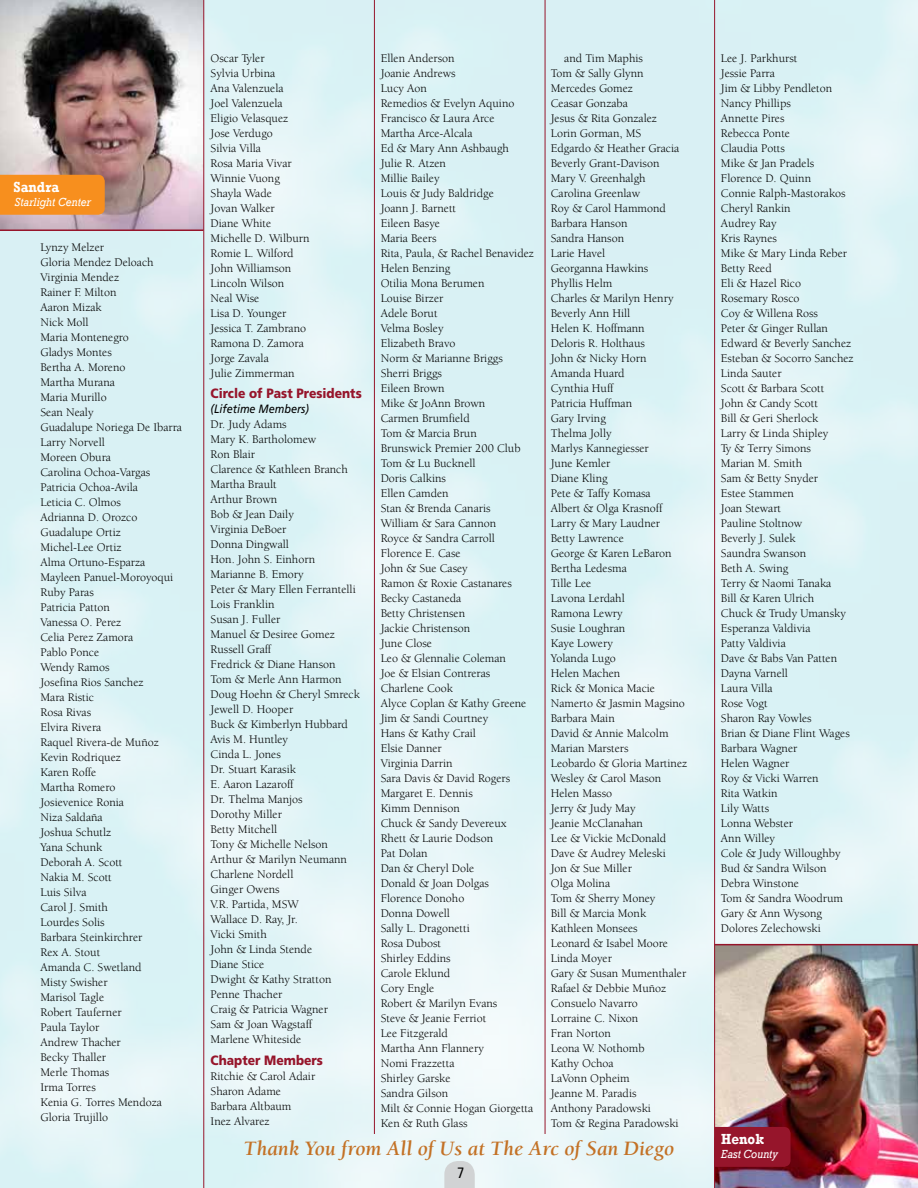
<style>
.page{position:relative;width:918px;height:1188px;background:#fff}
.page>*{position:absolute;margin:0;border:0;box-sizing:border-box;transform-origin:0 0}
.t1{font:italic 700 21px "Berkeley";color:#c37125}
.t2{font:700 15px "Rockwell";color:#fff;scale:.9 1}
.t3{font:condensed 15px "Frutiger";color:#000}
.t4{font:900 13.5px "Frutiger";color:#96152b;scale:.9 1}
.t5{font:12px/15px "Berkeley";color:#000}
.t6{font:italic 12px "Rockwell";color:#fff;scale:.9 1}
.t7{font:italic 12px "Frutiger";color:#000;scale:.9 1}
</style>
<div class="page">
<img style="left:715px;top:945px;width:203px;height:243px">
<svg style="left:444px;top:1161px;width:31px;height:27px"></svg>
<hr style="left:374px;top:0;width:1px;height:1134px;background:#96152b">
<hr style="left:545px;top:0;width:1px;height:1134px;background:#96152b">
<img style="left:0;top:0;width:203px;height:230px">
<div style="left:0;top:175px;width:105px;height:40px;background:#f78f1e"></div>
<hr style="left:0;top:230px;width:204px;height:1px;background:#96152b">
<hr style="left:714px;top:944px;width:204px;height:1px;background:#96152b">
<hr style="left:203px;top:0;width:1px;height:1188px;background:#96152b">
<div style="left:715px;top:1127px;width:76px;height:40px;background:#96152b"></div>
<hr style="left:714px;top:0;width:1px;height:1188px;background:#96152b">
<p class="t2" style="left:14px;top:178px;width:52px">Sandra</p>
<p class="t6" style="left:15px;top:195px;width:86px">Starlight Center</p>
<p class="t5" style="left:40px;top:240px;width:143px">Lynzy Melzer<br>Gloria Mendez Deloach<br>Virginia Mendez<br>Rainer F. Milton<br>Aaron Mizak<br>Nick Moll<br>Maria Montenegro<br>Gladys Montes<br>Bertha A. Moreno<br>Martha Murana<br>Maria Murillo<br>Sean Nealy<br>Guadalupe Noriega De Ibarra<br>Larry Norvell<br>Moreen Obura<br>Carolina Ochoa-Vargas<br>Patricia Ochoa-Avila<br>Leticia C. Olmos<br>Adrianna D. Orozco<br>Guadalupe Ortiz<br>Michel-Lee Ortiz<br>Alma Ortuno-Esparza<br>Mayleen Panuel-Moroyoqui<br>Ruby Paras<br>Patricia Patton<br>Vanessa O. Perez<br>Celia Perez Zamora<br>Pablo Ponce<br>Wendy Ramos<br>Josefina Rios Sanchez<br>Mara Ristic<br>Rosa Rivas<br>Elvira Rivera<br>Raquel Rivera-de Muñoz<br>Kevin Rodriquez<br>Karen Roffe<br>Martha Romero<br>Josievenice Ronia<br>Niza Saldaña<br>Joshua Schutlz<br>Yana Schunk<br>Deborah A. Scott<br>Nakia M. Scott<br>Luis Silva<br>Carol J. Smith<br>Lourdes Solis<br>Barbara Steinkirchrer<br>Rex A. Stout<br>Amanda C. Swetland<br>Misty Swisher<br>Marisol Tagle<br>Robert Tauferner<br>Paula Taylor<br>Andrew Thacher<br>Becky Thaller<br>Merle Thomas<br>Irma Torres<br>Kenia G. Torres Mendoza<br>Gloria Trujillo</p>
<p class="t5" style="left:381px;top:51px;width:155px">Ellen Anderson<br>Joanie Andrews<br>Lucy Aon<br>Remedios &amp; Evelyn Aquino<br>Francisco &amp; Laura Arce<br>Martha Arce-Alcala<br>Ed &amp; Mary Ann Ashbaugh<br>Julie R. Atzen<br>Millie Bailey<br>Louis &amp; Judy Baldridge<br>Joann J. Barnett<br>Eileen Basye<br>Maria Beers<br>Rita, Paula, &amp; Rachel Benavidez<br>Helen Benzing<br>Otilia Mona Berumen<br>Louise Birzer<br>Adele Borut<br>Velma Bosley<br>Elizabeth Bravo<br>Norm &amp; Marianne Briggs<br>Sherri Briggs<br>Eileen Brown<br>Mike &amp; JoAnn Brown<br>Carmen Brumfield<br>Tom &amp; Marcia Brun<br>Brunswick Premier 200 Club<br>Tom &amp; Lu Bucknell<br>Doris Calkins<br>Ellen Camden<br>Stan &amp; Brenda Canaris<br>William &amp; Sara Cannon<br>Royce &amp; Sandra Carroll<br>Florence E. Case<br>John &amp; Sue Casey<br>Ramon &amp; Roxie Castanares<br>Becky Castaneda<br>Betty Christensen<br>Jackie Christenson<br>June Close<br>Leo &amp; Glennalie Coleman<br>Joe &amp; Elsian Contreras<br>Charlene Cook<br>Alyce Coplan &amp; Kathy Greene<br>Jim &amp; Sandi Courtney<br>Hans &amp; Kathy Crail<br>Elsie Danner<br>Virginia Darrin<br>Sara Davis &amp; David Rogers<br>Margaret E. Dennis<br>Kimm Dennison<br>Chuck &amp; Sandy Devereux<br>Rhett &amp; Laurie Dodson<br>Pat Dolan<br>Dan &amp; Cheryl Dole<br>Donald &amp; Joan Dolgas<br>Florence Donoho<br>Donna Dowell<br>Sally L. Dragonetti<br>Rosa Dubost<br>Shirley Eddins<br>Carole Eklund<br>Cory Engle<br>Robert &amp; Marilyn Evans<br>Steve &amp; Jeanie Ferriot<br>Lee Fitzgerald<br>Martha Ann Flannery<br>Nomi Frazzetta<br>Shirley Garske<br>Sandra Gilson<br>Milt &amp; Connie Hogan Giorgetta<br>Ken &amp; Ruth Glass</p>
<p class="t5" style="left:551px;top:51px;width:138px;text-indent:14px">and Tim Maphis<br>Tom &amp; Sally Glynn<br>Mercedes Gomez<br>Ceasar Gonzaba<br>Jesus &amp; Rita Gonzalez<br>Lorin Gorman, MS<br>Edgardo &amp; Heather Gracia<br>Beverly Grant-Davison<br>Mary V. Greenhalgh<br>Carolina Greenlaw<br>Roy &amp; Carol Hammond<br>Barbara Hanson<br>Sandra Hanson<br>Larie Havel<br>Georganna Hawkins<br>Phyllis Helm<br>Charles &amp; Marilyn Henry<br>Beverly Ann Hill<br>Helen K. Hoffmann<br>Deloris R. Holthaus<br>John &amp; Nicky Horn<br>Amanda Huard<br>Cynthia Huff<br>Patricia Huffman<br>Gary Irving<br>Thelma Jolly<br>Marlys Kannegiesser<br>June Kemler<br>Diane Kling<br>Pete &amp; Taffy Komasa<br>Albert &amp; Olga Krasnoff<br>Larry &amp; Mary Laudner<br>Betty Lawrence<br>George &amp; Karen LeBaron<br>Bertha Ledesma<br>Tille Lee<br>Lavona Lerdahl<br>Ramona Lewry<br>Susie Loughran<br>Kaye Lowery<br>Yolanda Lugo<br>Helen Machen<br>Rick &amp; Monica Macie<br>Namerto &amp; Jasmin Magsino<br>Barbara Main<br>David &amp; Annie Malcolm<br>Marian Marsters<br>Leobardo &amp; Gloria Martinez<br>Wesley &amp; Carol Mason<br>Helen Masso<br>Jerry &amp; Judy May<br>Jeanie McClanahan<br>Lee &amp; Vickie McDonald<br>Dave &amp; Audrey Meleski<br>Jon &amp; Sue Miller<br>Olga Molina<br>Tom &amp; Sherry Money<br>Bill &amp; Marcia Monk<br>Kathleen Monsees<br>Leonard &amp; Isabel Moore<br>Linda Moyer<br>Gary &amp; Susan Mumenthaler<br>Rafael &amp; Debbie Muñoz<br>Consuelo Navarro<br>Lorraine C. Nixon<br>Fran Norton<br>Leona W. Nothomb<br>Kathy Ochoa<br>LaVonn Opheim<br>Jeanne M. Paradis<br>Anthony Paradowski<br>Tom &amp; Regina Paradowski</p>
<h1 class="t1" style="left:244px;top:1137px;width:432px">Thank You from All of Us at The Arc of San Diego</h1>
<p class="t5" style="left:211px;top:51px;width:101px">Oscar Tyler<br>Sylvia Urbina<br>Ana Valenzuela<br>Joel Valenzuela<br>Eligio Velasquez<br>Jose Verdugo<br>Silvia Villa<br>Rosa Maria Vivar<br>Winnie Vuong<br>Shayla Wade<br>Jovan Walker<br>Diane White<br>Michelle D. Wilburn<br>Romie L. Wilford<br>John Williamson<br>Lincoln Wilson<br>Neal Wise<br>Lisa D. Younger<br>Jessica T. Zambrano<br>Ramona D. Zamora<br>Jorge Zavala<br>Julie Zimmerman</p>
<p class="t4" style="left:211px;top:385px;width:169px">Circle of Past Presidents</p>
<p class="t7" style="left:211px;top:402px;width:111px">(Lifetime Members)</p>
<p class="t5" style="left:211px;top:417px;width:151px">Dr. Judy Adams<br>Mary K. Bartholomew<br>Ron Blair<br>Clarence &amp; Kathleen Branch<br>Martha Brault<br>Arthur Brown<br>Bob &amp; Jean Daily<br>Virginia DeBoer<br>Donna Dingwall<br>Hon. John S. Einhorn<br>Marianne B. Emory<br>Peter &amp; Mary Ellen Ferrantelli<br>Lois Franklin<br>Susan J. Fuller<br>Manuel &amp; Desiree Gomez<br>Russell Graff<br>Fredrick &amp; Diane Hanson<br>Tom &amp; Merle Ann Harmon<br>Doug Hoehn &amp; Cheryl Smreck<br>Jewell D. Hooper<br>Buck &amp; Kimberlyn Hubbard<br>Avis M. Huntley<br>Cinda L. Jones<br>Dr. Stuart Karasik<br>E. Aaron Lazaroff<br>Dr. Thelma Manjos<br>Dorothy Miller<br>Betty Mitchell<br>Tony &amp; Michelle Nelson<br>Arthur &amp; Marilyn Neumann<br>Charlene Nordell<br>Ginger Owens<br>V.R. Partida, MSW<br>Wallace D. Ray, Jr.<br>Vicki Smith<br>John &amp; Linda Stende<br>Diane Stice<br>Dwight &amp; Kathy Stratton<br>Penne Thacher<br>Craig &amp; Patricia Wagner<br>Sam &amp; Joan Wagstaff<br>Marlene Whiteside</p>
<p class="t4" style="left:211px;top:1052px;width:126px">Chapter Members</p>
<p class="t5" style="left:211px;top:1069px;width:106px">Ritchie &amp; Carol Adair<br>Sharon Adame<br>Barbara Altbaum<br>Inez Alvarez</p>
<p class="t3" style="left:457px;top:1164px;width:9px">7</p>
<p class="t5" style="left:721px;top:51px;width:134px">Lee J. Parkhurst<br>Jessie Parra<br>Jim &amp; Libby Pendleton<br>Nancy Phillips<br>Annette Pires<br>Rebecca Ponte<br>Claudia Potts<br>Mike &amp; Jan Pradels<br>Florence D. Quinn<br>Connie Ralph-Mastorakos<br>Cheryl Rankin<br>Audrey Ray<br>Kris Raynes<br>Mike &amp; Mary Linda Reber<br>Betty Reed<br>Eli &amp; Hazel Rico<br>Rosemary Rosco<br>Coy &amp; Willena Ross<br>Peter &amp; Ginger Rullan<br>Edward &amp; Beverly Sanchez<br>Esteban &amp; Socorro Sanchez<br>Linda Sauter<br>Scott &amp; Barbara Scott<br>John &amp; Candy Scott<br>Bill &amp; Geri Sherlock<br>Larry &amp; Linda Shipley<br>Ty &amp; Terry Simons<br>Marian M. Smith<br>Sam &amp; Betty Snyder<br>Estee Stammen<br>Joan Stewart<br>Pauline Stoltnow<br>Beverly J. Sulek<br>Saundra Swanson<br>Beth A. Swing<br>Terry &amp; Naomi Tanaka<br>Bill &amp; Karen Ulrich<br>Chuck &amp; Trudy Umansky<br>Esperanza Valdivia<br>Patty Valdivia<br>Dave &amp; Babs Van Patten<br>Dayna Varnell<br>Laura Villa<br>Rose Vogt<br>Sharon Ray Vowles<br>Brian &amp; Diane Flint Wages<br>Barbara Wagner<br>Helen Wagner<br>Roy &amp; Vicki Warren<br>Rita Watkin<br>Lily Watts<br>Lonna Webster<br>Ann Willey<br>Cole &amp; Judy Willoughby<br>Bud &amp; Sandra Wilson<br>Debra Winstone<br>Tom &amp; Sandra Woodrum<br>Gary &amp; Ann Wysong<br>Dolores Zelechowski</p>
<p class="t2" style="left:721px;top:1130px;width:49px">Henok</p>
<p class="t6" style="left:721px;top:1147px;width:65px">East County</p>
</div>
